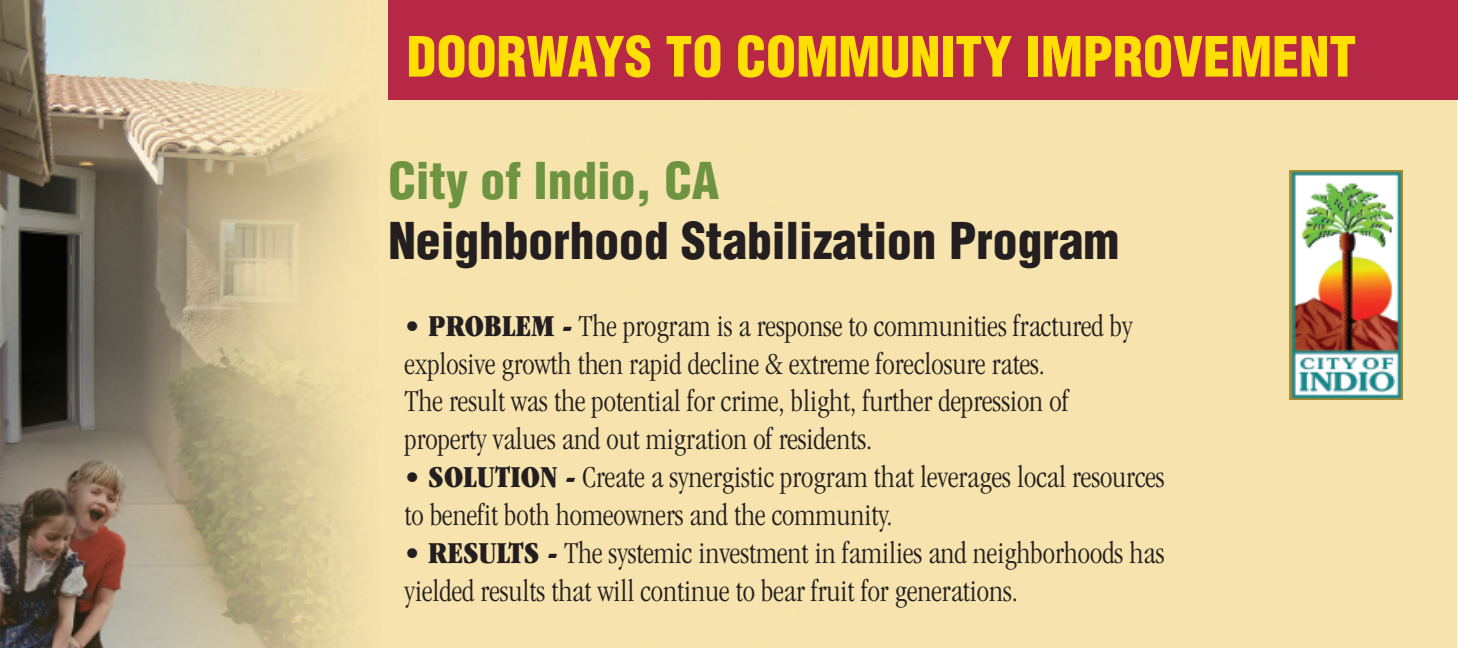
<style>
.page{position:relative;width:1458px;height:648px;background:#fff}
.page>*{position:absolute;margin:0;border:0;box-sizing:border-box;transform-origin:0 0}
.t1{font:900 condensed 54.23px "Helvetica";color:#ffdf01}
.t2{font:900 condensed 49.5px "Helvetica";color:#231f20}
.t3{font:900 condensed 49.5px "Helvetica";color:#6e9441}
.t4{font:300 condensed 31.5px/37.8px "Garamond";color:#231f20}
.s1{font-weight:400;font-stretch:ultra-condensed}
</style>
<div class="page">
<img style="left:0;top:0;width:1457px;height:648px">
<div style="left:388px;top:0;width:1070px;height:100px;background:#b62845"></div>
<img style="left:1289px;top:170px;width:113px;height:229px">
<h1 class="t1" style="left:406px;top:26px;width:951px">DOORWAYS TO COMMUNITY IMPROVEMENT</h1>
<h2 class="t3" style="left:388px;top:153px;width:333px">City of Indio, CA</h2>
<h2 class="t2" style="left:388px;top:212px;width:732px">Neighborhood Stabilization Program</h2>
<p class="t4" style="left:405px;top:309px;width:729px"><span class="s1">• PROBLEM -</span> The program is a response to communities fractured by explosive growth then rapid decline &amp; extreme foreclosure rates.<br>The result was the potential for crime, blight, further depression of property values and out migration of residents.</p>
<p class="t4" style="left:405px;top:460px;width:762px"><span class="s1">• SOLUTION -</span> Create a synergistic program that leverages local resources to benefit both homeowners and the community.</p>
<p class="t4" style="left:405px;top:536px;width:761px"><span class="s1">• RESULTS -</span> The systemic investment in families and neighborhoods has yielded results that will continue to bear fruit for generations.</p>
</div>
